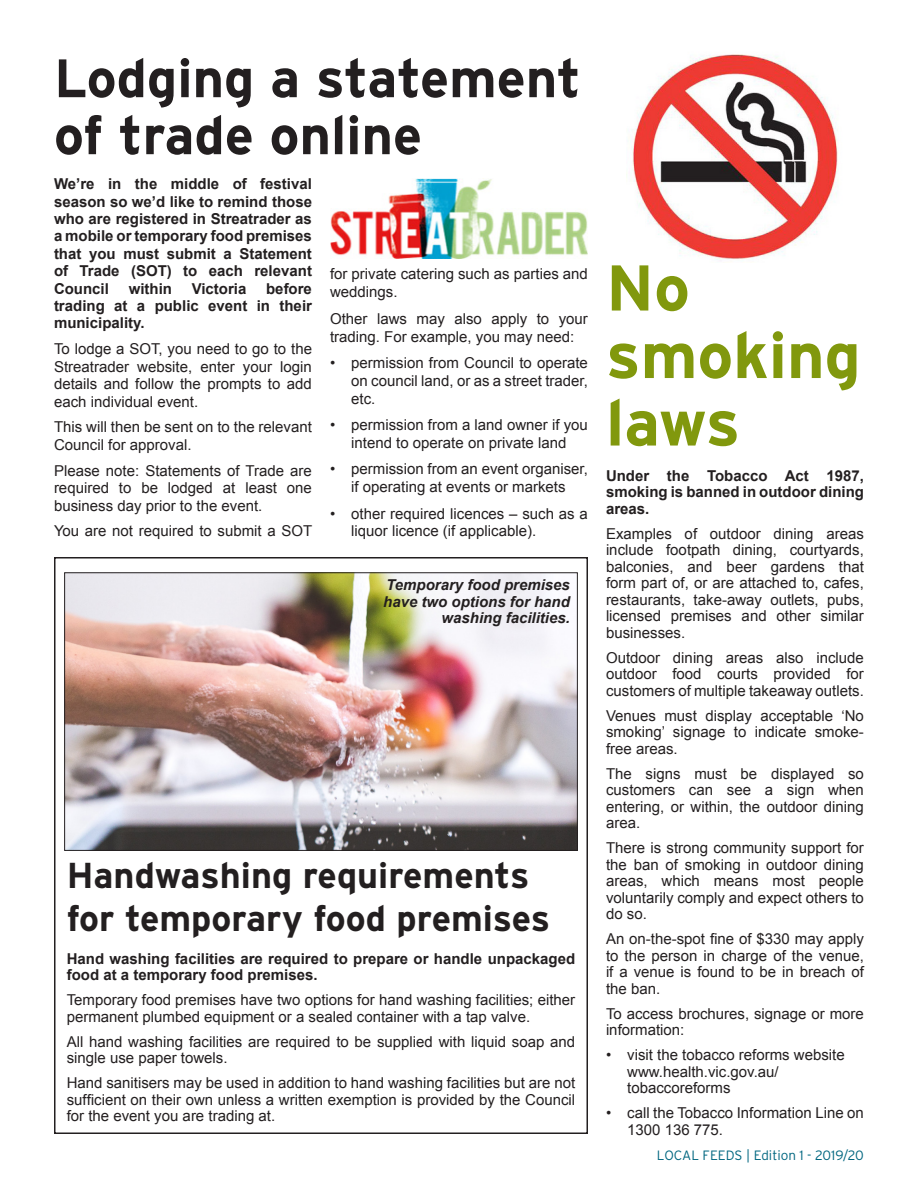
<style>
.page{position:relative;width:918px;height:1188px;background:#fff}
.page>*{position:absolute;margin:0;border:0;box-sizing:border-box;transform-origin:0 0}
.t1{font:700 64.5px "Interstate";color:#81980d}
.t2{font:700 54px/57px "Interstate";color:#231f20}
.t3{font:700 36px/43.2px "Interstate";color:#231f20}
.t4{font:15px/16.5px "Arial";color:#231f20;text-align:justify}
.t5{font:700 15px/17.4px "Arial";color:#231f20;text-align:justify}
.t6{font:italic 700 15px/16.5px "Arial";color:#231f20;text-align:right}
.t7{font:300 13.5px "Interstate";color:#006680}
</style>
<div class="page">
<img style="left:330px;top:178px;width:258px;height:80px">
<img style="left:66px;top:574px;width:510px;height:275px">
<div style="left:64px;top:572px;width:514px;height:279px;border:1px solid #231f20"></div>
<div style="left:54px;top:557px;width:534px;height:577px;border:2px solid #231f20"></div>
<img style="left:626px;top:54px;width:212px;height:207px">
<p class="t2" style="left:54px;top:49px;width:528px">Lodging a statement of trade online</p>
<p class="t5" style="left:54px;top:176px;width:260px">We’re in the middle of festival season so we’d like to remind those who are registered in Streatrader as a mobile or temporary food premises that you must submit a Statement of Trade (SOT) to each relevant Council</p>
<p class="t5" style="left:54px;top:280px;width:260px;text-indent:212px">before trading at a public event in their municipality.</p>
<p class="t4" style="left:54px;top:341px;width:260px;line-height:17.4px">To lodge a SOT, you need to go to the Streatrader website, enter your login details and follow the prompts to add each individual event.</p>
<p class="t4" style="left:54px;top:419px;width:259px;line-height:17.4px">This will then be sent on to the relevant<br>Council for approval.</p>
<p class="t4" style="left:54px;top:462px;width:259px;line-height:17.4px">Please note: Statements of Trade are required to be lodged at least one business day prior to the event.</p>
<p class="t4" style="left:54px;top:523px;width:260px">You are not required to submit a SOT</p>
<p class="t5" style="left:129px;top:280px;width:45px">within</p>
<p class="t5" style="left:192px;top:280px;width:56px">Victoria</p>
<p class="t4" style="left:330px;top:265px;width:259px;line-height:17.9px">for private catering such as parties and weddings.</p>
<p class="t4" style="left:330px;top:310px;width:259px;line-height:17.9px">Other laws may also apply to your trading. For example, you may need:</p>
<p class="t4" style="left:351px;top:354px;width:238px;line-height:17.9px;text-indent:-21px">• permission from Council to operate on council land, or as a street trader, etc.</p>
<p class="t4" style="left:330px;top:416px;width:259px;line-height:17.9px;text-align:center">• permission from a land owner if you intend to operate on private land</p>
<p class="t4" style="left:330px;top:460px;width:260px;line-height:17.9px;text-align:center">• permission from an event organiser, if operating at events or markets</p>
<p class="t4" style="left:351px;top:505px;width:238px;line-height:17.9px;text-indent:-21px">• other required licences – such as a liquor licence (if applicable).</p>
<p class="t6" style="left:383px;top:577px;width:188px">Temporary food premises have two options for hand washing facilities.</p>
<p class="t3" style="left:67px;top:853px;width:485px">Handwashing requirements for temporary food premises</p>
<p class="t5" style="left:67px;top:951px;width:510px;line-height:16.5px">Hand washing facilities are required to prepare or handle unpackaged food at a temporary food premises.</p>
<p class="t4" style="left:67px;top:992px;width:510px">Temporary food premises have two options for hand washing facilities; either permanent plumbed equipment or a sealed container with a tap valve.</p>
<p class="t4" style="left:67px;top:1033px;width:510px">All hand washing facilities are required to be supplied with liquid soap and single use paper towels.</p>
<p class="t4" style="left:67px;top:1075px;width:510px">Hand sanitisers may be used in addition to hand washing facilities but are not sufficient on their own unless a written exemption is provided by the Council for the event you are trading at.</p>
<p class="t1" style="left:606px;top:249px;width:85px">No</p>
<p class="t1" style="left:606px;top:316px;width:256px">smoking</p>
<p class="t1" style="left:606px;top:384px;width:136px">laws</p>
<p class="t5" style="left:606px;top:468px;width:260px;line-height:16.5px">Under the Tobacco Act 1987, smoking is banned in outdoor dining areas.</p>
<p class="t4" style="left:606px;top:525px;width:259px">Examples of outdoor dining areas include footpath dining, courtyards, balconies, and beer gardens that form part of, or are attached to, cafes, restaurants, take-away outlets, pubs, licensed premises and other similar businesses.</p>
<p class="t4" style="left:606px;top:649px;width:259px">Outdoor dining areas also include outdoor food courts provided for customers of multiple takeaway outlets.</p>
<p class="t4" style="left:606px;top:707px;width:259px">Venues must display acceptable ‘No smoking’ signage to indicate smoke&shy;free areas.</p>
<p class="t4" style="left:606px;top:765px;width:259px">The signs must be displayed so customers can see a sign when entering, or within, the outdoor dining area.</p>
<p class="t4" style="left:606px;top:840px;width:259px">There is strong community support for the ban of smoking in outdoor dining areas, which means most people voluntarily comply and expect others to do so.</p>
<p class="t4" style="left:606px;top:931px;width:260px">An on-the-spot fine of $330 may apply to the person in charge of the venue, if a venue is found to be in breach of the ban.</p>
<p class="t4" style="left:606px;top:1005px;width:259px">To access brochures, signage or more information:</p>
<p class="t4" style="left:627px;top:1047px;width:219px;text-align:left;text-indent:-21px">• visit the tobacco reforms website www.health.vic.gov.au/ tobaccoreforms</p>
<p class="t4" style="left:627px;top:1105px;width:238px;text-indent:-21px">• call the Tobacco Information Line on<br>1300 136 775.</p>
<p class="t7" style="left:657px;top:1147px;width:209px">LOCAL FEEDS | Edition 1 - 2019/20</p>
</div>
